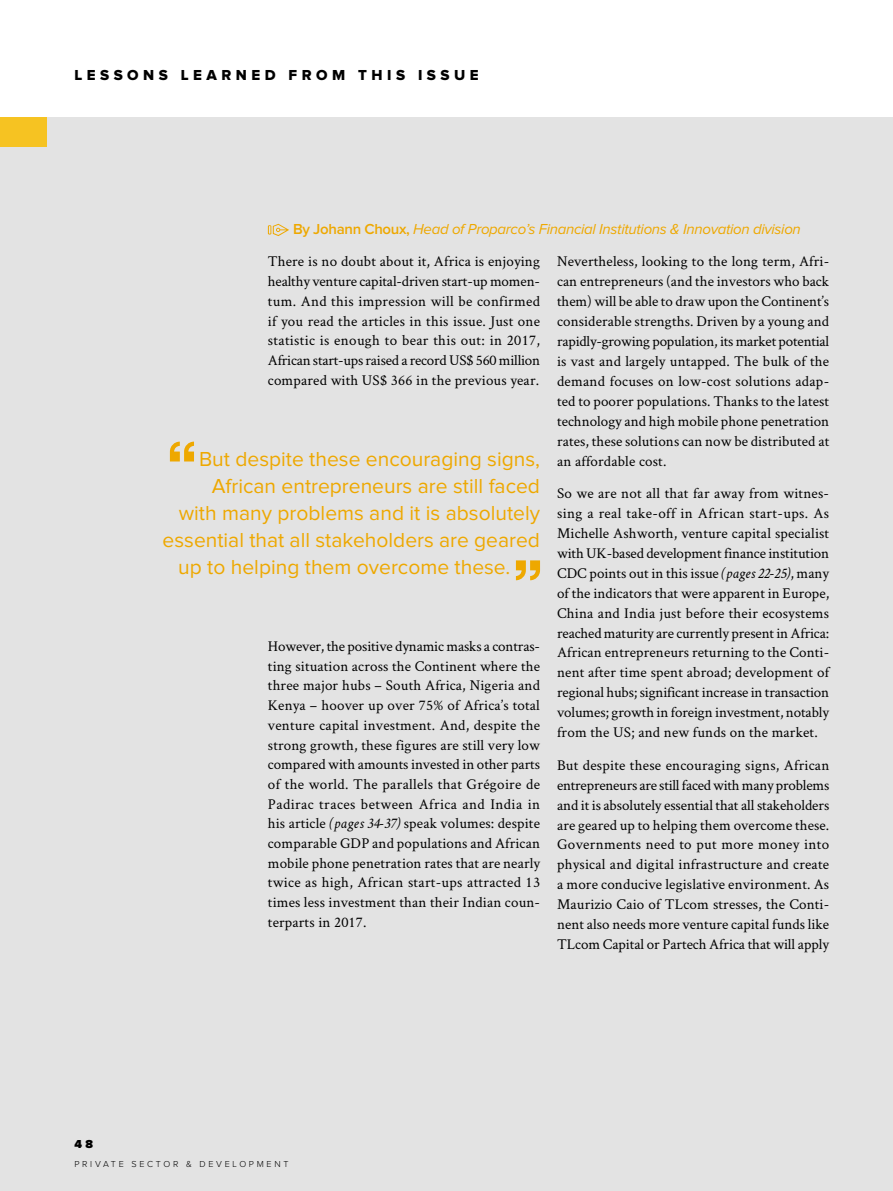
<style>
.page{position:relative;width:893px;height:1191px;background:#fff}
.page>*{position:absolute;margin:0;border:0;box-sizing:border-box;transform-origin:0 0}
.t1{font:21px "Proxima Nova";color:#eea800}
.t2{font:15px/20px "Crimson Text";letter-spacing:.01em;color:#000;text-align:justify}
.t3{font:italic 15px "Proxima Nova";letter-spacing:-.02em;color:#eea800}
.t4{font:15px "Proxima Nova Extrabld";letter-spacing:.3em;color:#000}
.t5{font:900 12px "Proxima Nova";color:#000}
.t6{font:300 9px "Proxima Nova";letter-spacing:.3em;color:#000}
.s1{font-weight:600;font-style:normal}
.s2{font-style:italic}
</style>
<div class="page">
<div style="left:0;top:117px;width:893px;height:1074px;background:#e3e3e3"></div>
<svg style="left:170px;top:441px;width:24px;height:20px"></svg>
<svg style="left:516px;top:560px;width:24px;height:20px"></svg>
<svg style="left:268px;top:224px;width:21px;height:12px"></svg>
<div style="left:0;top:117px;width:47px;height:30px;background:#f6c322"></div>
<p class="t4" style="left:74px;top:68px;width:406px">LESSONS LEARNED FROM THIS ISSUE</p>
<p class="t3" style="left:293px;top:222px;width:509px"><span class="s1">By Johann Choux,</span> Head of Proparco’s Financial Institutions &amp; Innovation division</p>
<p class="t2" style="left:268px;top:251px;width:274px">There is no doubt about it, Africa is enjoying healthy venture capital-driven start-up momen&shy;tum. And this impression will be confirmed if you read the articles in this issue. Just one statistic is enough to bear this out: in 2017, African start-ups raised a record US$ 560 million compared with US$ 366 in the previous year.</p>
<p class="t2" style="left:557px;top:251px;width:274px">Nevertheless, looking to the long term, Afri&shy;can entrepreneurs (and the investors who back them) will be able to draw upon the Continent’s considerable strengths. Driven by a young and rapidly-growing population, its market potential is vast and largely untapped. The bulk of the demand focuses on low-cost solutions adap&shy;ted to poorer populations. Thanks to the latest technology and high mobile phone penetration rates, these solutions can now be distributed at an affordable cost.</p>
<p class="t2" style="left:557px;top:483px;width:274px">So we are not all that far away from witnes&shy;sing a real take-off in African start-ups. As Michelle Ashworth, venture capital specialist with UK-based development finance institution CDC points out in this issue <span class="s2">(pages 22-25)</span>, many of the indicators that were apparent in Europe, China and India just before their ecosystems reached maturity are currently present in Africa:<br>African entrepreneurs returning to the Conti&shy;nent after time spent abroad; development of regional hubs; significant increase in transaction volumes; growth in foreign investment, notably from the US; and new funds on the market.</p>
<p class="t2" style="left:557px;top:754px;width:274px">But despite these encouraging signs, African entrepreneurs are still faced with many problems and it is absolutely essential that all stakeholders are geared up to helping them overcome these.<br>Governments need to put more money into physical and digital infrastructure and create a more conducive legislative environment. As Maurizio Caio of TLcom stresses, the Conti&shy;nent also needs more venture capital funds like TLcom Capital or Partech Africa that will apply</p>
<h1 class="t1" style="left:199px;top:449px;width:342px">But despite these encouraging signs,</h1>
<h1 class="t1" style="left:212px;top:476px;width:330px">African entrepreneurs are still faced</h1>
<h1 class="t1" style="left:179px;top:503px;width:363px">with many problems and it is absolutely</h1>
<h1 class="t1" style="left:163px;top:530px;width:379px">essential that all stakeholders are geared</h1>
<h1 class="t1" style="left:178px;top:557px;width:334px">up to helping them overcome these.</h1>
<p class="t2" style="left:268px;top:636px;width:274px">However, the positive dynamic masks a contras&shy;ting situation across the Continent where the three major hubs – South Africa, Nigeria and Kenya – hoover up over 75% of Africa’s total venture capital investment. And, despite the strong growth, these figures are still very low compared with amounts invested in other parts of the world. The parallels that Grégoire de Padirac traces between Africa and India in his article <span class="s2">(pages 34-37)</span> speak volumes: despite comparable GDP and populations and African mobile phone penetration rates that are nearly twice as high, African start-ups attracted 13 times less investment than their Indian coun&shy;terparts in 2017.</p>
<p class="t5" style="left:74px;top:1138px;width:20px">4 8</p>
<p class="t6" style="left:74px;top:1159px;width:215px">PRIVATE SECTOR &amp; DEVELOPMENT</p>
</div>
